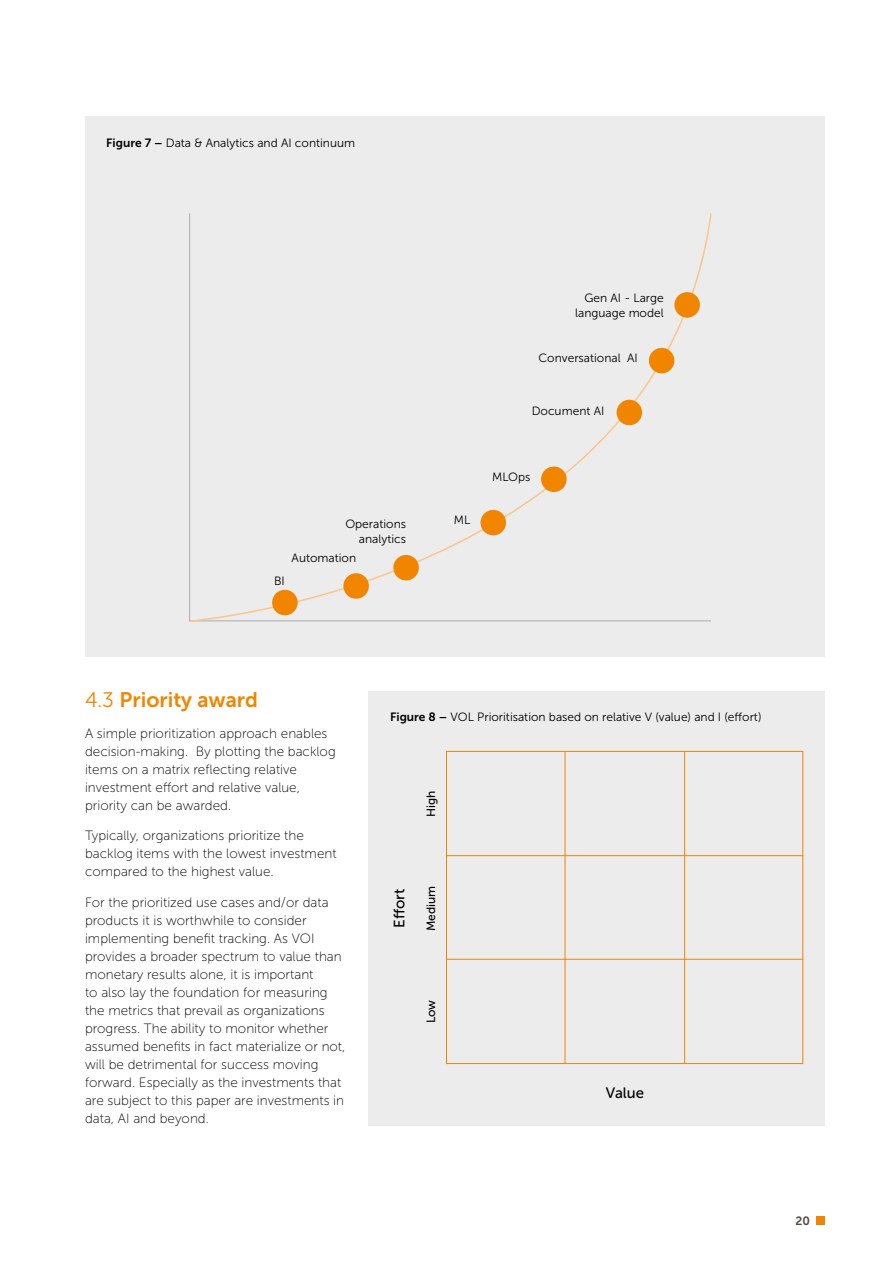
<style>
.page{position:relative;width:893px;height:1263px;background:#fff}
.page>*{position:absolute;margin:0;border:0;box-sizing:border-box;transform-origin:0 0}
.t1{font:21px "Museo Sans 700";color:#f18500}
.t2{font:15px "Museo Sans 500";color:#000}
.t3{font:13.5px/18px "Museo Sans 100";color:#000}
.t4{font:12px/15px "Museo Sans 300";color:#000;text-align:right}
.t5{font:12px "Museo Sans 500";color:#000}
.t6{font:12px "Museo Sans 700";color:#544d46}
.s1{font-family:"Museo Sans 700"}
.s2{font-family:"Museo Sans 300"}
</style>
<div class="page">
<div style="left:85px;top:117px;width:740px;height:540px;background:#ececec"></div>
<div style="left:369px;top:691px;width:456px;height:435px;background:#ececec"></div>
<div style="left:446px;top:751px;width:357px;height:313px;border:1px solid #f18500"></div>
<hr style="left:565px;top:751px;width:1px;height:313px;background:#f18500">
<hr style="left:446px;top:855px;width:357px;height:1px;background:#f18500">
<hr style="left:446px;top:959px;width:357px;height:1px;background:#f18500">
<hr style="left:684px;top:751px;width:1px;height:313px;background:#f18500">
<svg style="left:189px;top:213px;width:523px;height:409px"></svg>
<div style="left:272px;top:590px;width:26px;height:25px;background:#f18500;border-radius:50%"></div>
<div style="left:343px;top:573px;width:26px;height:26px;background:#f18500;border-radius:50%"></div>
<div style="left:393px;top:555px;width:26px;height:25px;background:#f18500;border-radius:50%"></div>
<div style="left:480px;top:510px;width:26px;height:25px;background:#f18500;border-radius:50%"></div>
<div style="left:541px;top:466px;width:26px;height:26px;background:#f18500;border-radius:50%"></div>
<div style="left:617px;top:400px;width:25px;height:25px;background:#f18500;border-radius:50%"></div>
<div style="left:649px;top:348px;width:25px;height:25px;background:#f18500;border-radius:50%"></div>
<div style="left:674px;top:292px;width:26px;height:26px;background:#f18500;border-radius:50%"></div>
<div style="left:816px;top:1216px;width:9px;height:9px;background:#f18500"></div>
<p class="t4" style="left:106px;top:136px;width:250px"><span class="s1">Figure 7 –</span> Data &amp; Analytics and AI continuum</p>
<p class="t4" style="left:274px;top:573px;width:12px">BI</p>
<p class="t4" style="left:345px;top:516px;width:62px">Operations</p>
<p class="t4" style="left:454px;top:512px;width:18px">ML</p>
<p class="t4" style="left:359px;top:531px;width:49px">analytics</p>
<p class="t4" style="left:292px;top:550px;width:66px">Automation</p>
<p class="t4" style="left:575px;top:290px;width:90px">Gen AI - Large language model</p>
<p class="t4" style="left:539px;top:350px;width:101px">Conversational AI</p>
<p class="t4" style="left:532px;top:403px;width:74px">Document AI</p>
<p class="t4" style="left:492px;top:469px;width:40px">MLOps</p>
<h1 class="t1" style="left:85px;top:688px;width:174px"><span class="s2">4.3</span> Priority award</h1>
<p class="t3" style="left:85px;top:724px;width:252px">A simple prioritization approach enables decision-making. By plotting the backlog items on a matrix reflecting relative investment effort and relative value, priority can be awarded.</p>
<p class="t3" style="left:85px;top:827px;width:253px">Typically, organizations prioritize the backlog items with the lowest investment compared to the highest value.</p>
<p class="t3" style="left:85px;top:893px;width:262px">For the prioritized use cases and/or data products it is worthwhile to consider implementing benefit tracking. As VOI provides a broader spectrum to value than monetary results alone, it is important<br>to also lay the foundation for measuring the metrics that prevail as organizations progress. The ability to monitor whether assumed benefits in fact materialize or not, will be detrimental for success moving forward. Especially as the investments that are subject to this paper are investments in data, AI and beyond.</p>
<p class="t4" style="left:390px;top:710px;width:373px"><span class="s1">Figure 8 –</span> VOL Prioritisation based on relative V (value) and I (effort)</p>
<p class="t5" style="left:424px;top:817px;width:28px;rotate:-90deg">High</p>
<p class="t2" style="left:391px;top:928px;width:40px;rotate:-90deg">Effort</p>
<p class="t5" style="left:424px;top:931px;width:47px;rotate:-90deg">Medium</p>
<p class="t5" style="left:424px;top:1023px;width:25px;rotate:-90deg">Low</p>
<p class="t2" style="left:606px;top:1084px;width:40px">Value</p>
<p class="t6" style="left:795px;top:1214px;width:16px">20</p>
</div>
